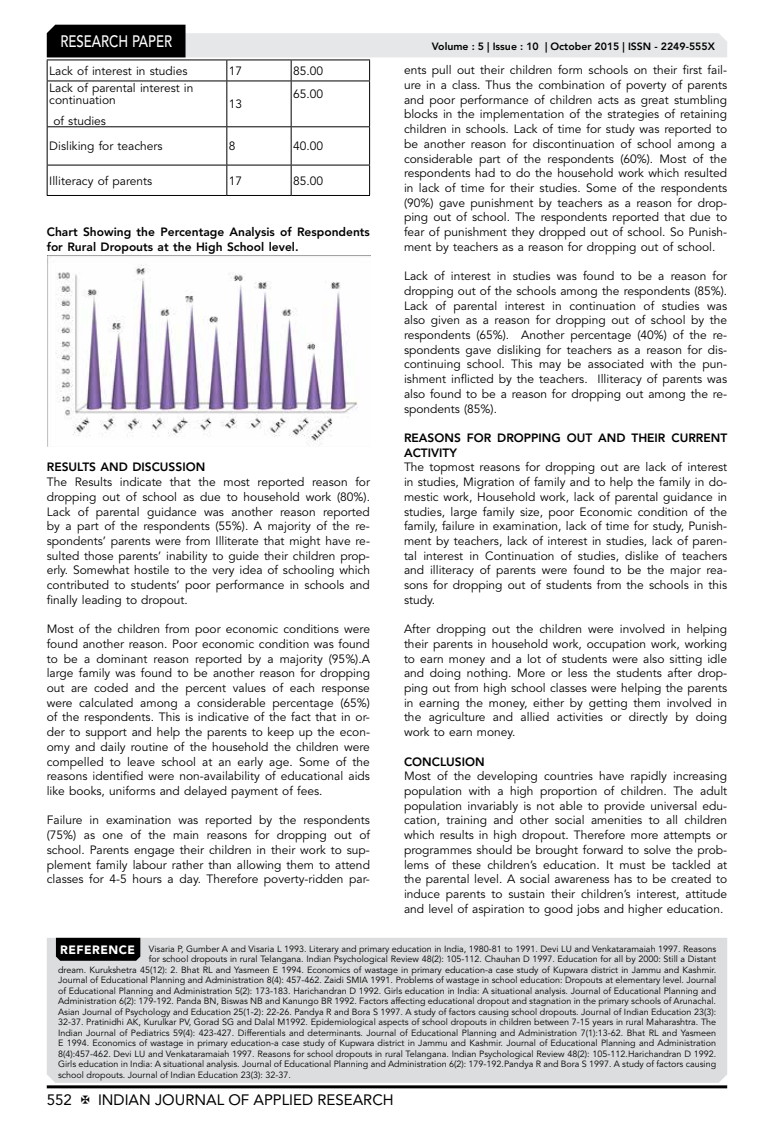
<style>
.page{position:relative;width:774px;height:1136px;background:#fff}
.page>*{position:absolute;margin:0;border:0;box-sizing:border-box;transform-origin:0 0}
.t1{font:500 16.5px "Avenir LT Std";color:#fff;scale:.8 1}
.t2{font:15px "Avenir LT Std";color:#000}
.t3{font:12px/14.7px "Avenir LT Std";color:#000;text-align:justify}
.t4{font:800 12px/14.7px "Avenir LT Std";color:#000}
.t5{font:800 10.5px "Avenir LT Std";color:#000}
.t6{font:9px "Avenir LT Std";color:#000}
.s1{font-weight:900;font-size:12px;color:#fff}
</style>
<div class="page">
<hr style="left:47px;top:1085px;width:680px;height:3px;background:#000">
<div style="left:47px;top:937px;width:680px;height:145px;background:#dcddde"></div>
<div style="left:56px;top:937px;width:84px;height:23px;background:#000"></div>
<svg style="left:48px;top:82px;width:321px;height:113px"></svg>
<hr style="left:47px;top:81px;width:180px;height:1px;background:#000">
<hr style="left:227px;top:81px;width:64px;height:1px;background:#000">
<hr style="left:226px;top:81px;width:1px;height:45px;background:#000">
<hr style="left:291px;top:81px;width:79px;height:1px;background:#000">
<hr style="left:291px;top:81px;width:1px;height:45px;background:#000">
<hr style="left:47px;top:126px;width:180px;height:1px;background:#000">
<hr style="left:227px;top:126px;width:64px;height:1px;background:#000">
<hr style="left:226px;top:127px;width:1px;height:38px;background:#000">
<hr style="left:291px;top:126px;width:79px;height:1px;background:#000">
<hr style="left:291px;top:127px;width:1px;height:38px;background:#000">
<hr style="left:47px;top:165px;width:180px;height:1px;background:#000">
<hr style="left:227px;top:165px;width:64px;height:1px;background:#000">
<hr style="left:226px;top:165px;width:1px;height:30px;background:#000">
<hr style="left:291px;top:165px;width:79px;height:1px;background:#000">
<hr style="left:291px;top:165px;width:1px;height:30px;background:#000">
<svg style="left:47px;top:25px;width:680px;height:56px"></svg>
<hr style="left:47px;top:81px;width:1px;height:45px;background:#000">
<hr style="left:369px;top:81px;width:1px;height:45px;background:#000">
<hr style="left:47px;top:127px;width:1px;height:38px;background:#000">
<hr style="left:369px;top:127px;width:1px;height:38px;background:#000">
<hr style="left:47px;top:165px;width:1px;height:30px;background:#000">
<hr style="left:369px;top:165px;width:1px;height:30px;background:#000">
<hr style="left:47px;top:195px;width:180px;height:1px;background:#000">
<hr style="left:227px;top:195px;width:64px;height:1px;background:#000">
<hr style="left:291px;top:195px;width:79px;height:1px;background:#000">
<img style="left:47px;top:255px;width:323px;height:191px">
<h1 class="t1" style="left:60px;top:32px;width:139px">RESEARCH PAPER</h1>
<p class="t3" style="left:49px;top:64px;width:140px">Lack of interest in studies</p>
<p class="t3" style="left:229px;top:64px;width:15px">17</p>
<p class="t3" style="left:293px;top:64px;width:32px">85.00</p>
<p class="t3" style="left:49px;top:82px;width:146px;line-height:12px">Lack of parental interest in continuation</p>
<p class="t3" style="left:53px;top:113px;width:54px">of studies</p>
<p class="t3" style="left:293px;top:87px;width:32px">65.00</p>
<p class="t3" style="left:229px;top:97px;width:15px">13</p>
<p class="t3" style="left:49px;top:139px;width:115px">Disliking for teachers</p>
<p class="t3" style="left:229px;top:139px;width:8px">8</p>
<p class="t3" style="left:293px;top:139px;width:32px">40.00</p>
<p class="t3" style="left:49px;top:174px;width:105px">Illiteracy of parents</p>
<p class="t3" style="left:229px;top:174px;width:15px">17</p>
<p class="t3" style="left:293px;top:174px;width:32px">85.00</p>
<p class="t4" style="left:47px;top:224px;width:325px">Chart Showing the Percentage Analysis of Respondents for Rural Dropouts at the High School level.</p>
<p class="t4" style="left:47px;top:460px;width:160px">RESULTS AND DISCUSSION</p>
<p class="t3" style="left:47px;top:475px;width:325px">The Results indicate that the most reported reason for dropping out of school as due to household work (80%).<br>Lack of parental guidance was another reason reported by a part of the respondents (55%). A majority of the re&shy;spondents’ parents were from Illiterate that might have re&shy;sulted those parents’ inability to guide their children prop&shy;erly. Somewhat hostile to the very idea of schooling which contributed to students’ poor performance in schools and finally leading to dropout.</p>
<p class="t3" style="left:47px;top:622px;width:325px">Most of the children from poor economic conditions were found another reason. Poor economic condition was found to be a dominant reason reported by a majority (95%).A large family was found to be another reason for dropping out are coded and the percent values of each response were calculated among a considerable percentage (65%) of the respondents. This is indicative of the fact that in or&shy;der to support and help the parents to keep up the econ&shy;omy and daily routine of the household the children were compelled to leave school at an early age. Some of the reasons identified were non-availability of educational aids like books, uniforms and delayed payment of fees.</p>
<p class="t3" style="left:47px;top:813px;width:325px">Failure in examination was reported by the respondents (75%) as one of the main reasons for dropping out of school. Parents engage their children in their work to sup&shy;plement family labour rather than allowing them to attend classes for 4-5 hours a day. Therefore poverty-ridden par-</p>
<p class="t5" style="left:432px;top:41px;width:284px">Volume : 5 | Issue : 10 | October 2015 | ISSN - 2249-555X</p>
<p class="t3" style="left:404px;top:63px;width:325px">ents pull out their children form schools on their first fail&shy;ure in a class. Thus the combination of poverty of parents and poor performance of children acts as great stumbling blocks in the implementation of the strategies of retaining children in schools. Lack of time for study was reported to be another reason for discontinuation of school among a considerable part of the respondents (60%). Most of the respondents had to do the household work which resulted in lack of time for their studies. Some of the respondents (90%) gave punishment by teachers as a reason for drop&shy;ping out of school. The respondents reported that due to fear of punishment they dropped out of school. So Punish&shy;ment by teachers as a reason for dropping out of school.</p>
<p class="t3" style="left:404px;top:269px;width:325px">Lack of interest in studies was found to be a reason for dropping out of the schools among the respondents (85%).<br>Lack of parental interest in continuation of studies was also given as a reason for dropping out of school by the respondents (65%). Another percentage (40%) of the re&shy;spondents gave disliking for teachers as a reason for dis&shy;continuing school. This may be associated with the pun&shy;ishment inflicted by the teachers. Illiteracy of parents was also found to be a reason for dropping out among the re&shy;spondents (85%).</p>
<p class="t4" style="left:404px;top:430px;width:325px">REASONS FOR DROPPING OUT AND THEIR CURRENT<br>ACTIVITY</p>
<p class="t3" style="left:404px;top:460px;width:325px">The topmost reasons for dropping out are lack of interest in studies, Migration of family and to help the family in do&shy;mestic work, Household work, lack of parental guidance in studies, large family size, poor Economic condition of the family, failure in examination, lack of time for study, Punish&shy;ment by teachers, lack of interest in studies, lack of paren&shy;tal interest in Continuation of studies, dislike of teachers and illiteracy of parents were found to be the major rea&shy;sons for dropping out of students from the schools in this study.</p>
<p class="t3" style="left:404px;top:622px;width:325px">After dropping out the children were involved in helping their parents in household work, occupation work, working to earn money and a lot of students were also sitting idle and doing nothing. More or less the students after drop&shy;ping out from high school classes were helping the parents in earning the money, either by getting them involved in the agriculture and allied activities or directly by doing work to earn money.</p>
<p class="t4" style="left:404px;top:754px;width:82px">CONCLUSION</p>
<p class="t3" style="left:404px;top:769px;width:325px">Most of the developing countries have rapidly increasing population with a high proportion of children. The adult population invariably is not able to provide universal edu&shy;cation, training and other social amenities to all children which results in high dropout. Therefore more attempts or programmes should be brought forward to solve the prob&shy;lems of these children’s education. It must be tackled at the parental level. A social awareness has to be created to induce parents to sustain their children’s interest, attitude and level of aspiration to good jobs and higher education.</p>
<p class="t6" style="left:60px;top:943px;width:658px"><span class="s1">REFERENCE</span> Visaria P, Gumber A and Visaria L 1993. Literary and primary education in India, 1980-81 to 1991. Devi LU and Venkataramaiah 1997. Reasons</p>
<p class="t6" style="left:149px;top:953px;width:569px">for school dropouts in rural Telangana. Indian Psychological Review 48(2): 105-112. Chauhan D 1997. Education for all by 2000: Still a Distant</p>
<p class="t6" style="left:58px;top:964px;width:660px">dream. Kurukshetra 45(12): 2. Bhat RL and Yasmeen E 1994. Economics of wastage in primary education-a case study of Kupwara district in Jammu and Kashmir.</p>
<p class="t6" style="left:58px;top:974px;width:660px">Journal of Educational Planning and Administration 8(4): 457-462. Zaidi SMIA 1991. Problems of wastage in school education: Dropouts at elementary level. Journal</p>
<p class="t6" style="left:58px;top:985px;width:660px">of Educational Planning and Administration 5(2): 173-183. Harichandran D 1992. Girls education in India: A situational analysis. Journal of Educational Planning and</p>
<p class="t6" style="left:58px;top:995px;width:659px">Administration 6(2): 179-192. Panda BN, Biswas NB and Kanungo BR 1992. Factors affecting educational dropout and stagnation in the primary schools of Arunachal.</p>
<p class="t6" style="left:58px;top:1006px;width:660px">Asian Journal of Psychology and Education 25(1-2): 22-26. Pandya R and Bora S 1997. A study of factors causing school dropouts. Journal of Indian Education 23(3):</p>
<p class="t6" style="left:58px;top:1016px;width:659px">32-37. Pratinidhi AK, Kurulkar PV, Gorad SG and Dalal M1992. Epidemiological aspects of school dropouts in children between 7-15 years in rural Maharashtra. The</p>
<p class="t6" style="left:58px;top:1027px;width:660px">Indian Journal of Pediatrics 59(4): 423-427. Differentials and determinants. Journal of Educational Planning and Administration 7(1):13-62. Bhat RL and Yasmeen</p>
<p class="t6" style="left:58px;top:1037px;width:659px">E 1994. Economics of wastage in primary education-a case study of Kupwara district in Jammu and Kashmir. Journal of Educational Planning and Administration</p>
<p class="t6" style="left:58px;top:1048px;width:660px">8(4):457-462. Devi LU and Venkataramaiah 1997. Reasons for school dropouts in rural Telangana. Indian Psychological Review 48(2): 105-112.Harichandran D 1992.</p>
<p class="t6" style="left:58px;top:1058px;width:659px">Girls education in India: A situational analysis. Journal of Educational Planning and Administration 6(2): 179-192.Pandya R and Bora S 1997. A study of factors causing</p>
<p class="t6" style="left:58px;top:1069px;width:234px">school dropouts. Journal of Indian Education 23(3): 32-37.</p>
<p class="t2" style="left:47px;top:1090px;width:27px">552</p>
<p class="t2" style="left:98px;top:1090px;width:297px">INDIAN JOURNAL OF APPLIED RESEARCH</p>
</div>
